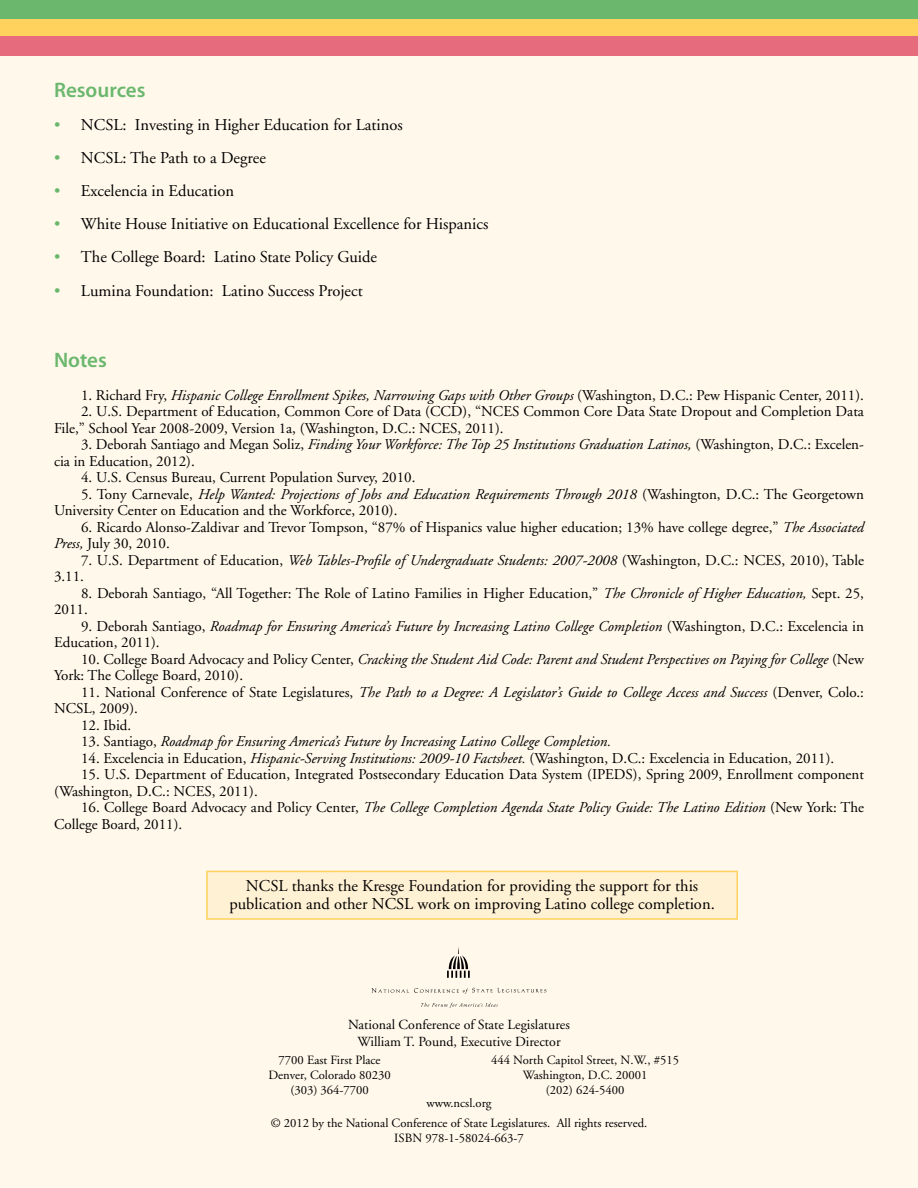
<style>
.page{position:relative;width:918px;height:1188px;background:#fff8eb}
.page>*{position:absolute;margin:0;border:0;box-sizing:border-box;transform-origin:0 0}
.t1{font:600 21px "Myriad Pro";color:#6ab76d}
.t2{font:16.5px/18.1px "Adobe Garamond";color:#000;text-align:center}
.t3{font:15px/16.5px "Adobe Garamond";color:#000}
.t4{font:italic 15px/16.5px "Adobe Garamond";color:#000}
.t5{font:13.95px/16.6px "Adobe Garamond";color:#000;text-align:center}
.t6{font:12.6px/15.1px "Adobe Garamond";color:#000;text-align:center}
.s1{color:#6ab76d}
.s2{font-style:normal}
.s3{font-style:italic}
</style>
<div class="page">
<div style="left:0;top:0;width:918px;height:19px;background:#6ab76d"></div>
<div style="left:0;top:19px;width:918px;height:20px;background:#ffd25d"></div>
<div style="left:0;top:36px;width:918px;height:19px;background:#e66c7d"></div>
<svg style="left:372px;top:988px;width:174px;height:6px"></svg>
<svg style="left:447px;top:947px;width:23px;height:31px"></svg>
<svg style="left:421px;top:1003px;width:77px;height:5px"></svg>
<div style="left:207px;top:871px;width:530px;height:48px;background:#fff1d3"></div>
<div style="left:206px;top:871px;width:532px;height:49px;border:2px solid #ffd25d"></div>
<h1 class="t1" style="left:54px;top:76px;width:93px">Resources</h1>
<p class="t2" style="left:54px;top:116px;width:350px"><span class="s1">•</span> NCSL: Investing in Higher Education for Latinos</p>
<p class="t2" style="left:54px;top:149px;width:213px"><span class="s1">•</span> NCSL: The Path to a Degree</p>
<p class="t2" style="left:54px;top:182px;width:182px"><span class="s1">•</span> Excelencia in Education</p>
<p class="t2" style="left:54px;top:215px;width:436px"><span class="s1">•</span> White House Initiative on Educational Excellence for Hispanics</p>
<p class="t2" style="left:54px;top:249px;width:325px"><span class="s1">•</span> The College Board: Latino State Policy Guide</p>
<p class="t2" style="left:54px;top:282px;width:310px"><span class="s1">•</span> Lumina Foundation: Latino Success Project</p>
<h1 class="t1" style="left:54px;top:346px;width:54px">Notes</h1>
<p class="t4" style="left:81px;top:387px;width:785px"><span class="s2">1. Richard Fry,</span> Hispanic College Enrollment Spikes, Narrowing Gaps with Other Groups <span class="s2">(Washington, D.C.: Pew Hispanic Center, 2011).</span></p>
<p class="t3" style="left:54px;top:404px;width:811px;text-indent:27px">2. U.S. Department of Education, Common Core of Data (CCD), “NCES Common Core Data State Dropout and Completion Data<br>File,” School Year 2008-2009, Version 1a, (Washington, D.C.: NCES, 2011).</p>
<p class="t3" style="left:54px;top:437px;width:811px;text-indent:27px">3. Deborah Santiago and Megan Soliz, <span class="s3">Finding Your Workforce: The Top 25 Institutions Graduation Latinos,</span> (Washington, D.C.: Excelen&shy;cia in Education, 2012).</p>
<p class="t3" style="left:81px;top:470px;width:336px">4. U.S. Census Bureau, Current Population Survey, 2010.</p>
<p class="t3" style="left:54px;top:486px;width:811px;text-indent:27px">5. Tony Carnevale, <span class="s3">Help Wanted: Projections of Jobs and Education Requirements Through 2018</span> (Washington, D.C.: The Georgetown<br>University Center on Education and the Workforce, 2010).</p>
<p class="t3" style="left:54px;top:519px;width:812px;text-indent:27px">6. Ricardo Alonso-Zaldivar and Trevor Tompson, “87% of Hispanics value higher education; 13% have college degree,” <span class="s3">The Associated<br>Press,</span> July 30, 2010.</p>
<p class="t3" style="left:54px;top:552px;width:812px;text-indent:27px">7. U.S. Department of Education, <span class="s3">Web Tables-Profile of Undergraduate Students: 2007-2008</span> (Washington, D.C.: NCES, 2010), Table<br>3.11.</p>
<p class="t3" style="left:54px;top:585px;width:811px;text-indent:27px">8. Deborah Santiago, “All Together: The Role of Latino Families in Higher Education,” <span class="s3">The Chronicle of Higher Education,</span> Sept. 25,<br>2011.</p>
<p class="t4" style="left:54px;top:618px;width:812px;text-indent:27px"><span class="s2">9. Deborah Santiago,</span> Roadmap for Ensuring America’s Future by Increasing Latino College Completion <span class="s2">(Washington, D.C.: Excelencia in<br>Education, 2011).</span></p>
<p class="t4" style="left:54px;top:651px;width:812px;text-indent:27px"><span class="s2">10. College Board Advocacy and Policy Center,</span> Cracking the Student Aid Code: Parent and Student Perspectives on Paying for College <span class="s2">(New<br>York: The College Board, 2010).</span></p>
<p class="t3" style="left:54px;top:684px;width:812px;text-indent:27px">11. National Conference of State Legislatures, <span class="s3">The Path to a Degree: A Legislator’s Guide to College Access and Success</span> (Denver, Colo.:<br>NCSL, 2009).</p>
<p class="t3" style="left:81px;top:717px;width:52px">12. Ibid.</p>
<p class="t4" style="left:81px;top:734px;width:532px"><span class="s2">13. Santiago,</span> Roadmap for Ensuring America’s Future by Increasing Latino College Completion.</p>
<p class="t3" style="left:81px;top:750px;width:755px">14. Excelencia in Education, <span class="s3">Hispanic-Serving Institutions: 2009-10 Factsheet.</span> (Washington, D.C.: Excelencia in Education, 2011).</p>
<p class="t3" style="left:54px;top:767px;width:812px;text-indent:27px">15. U.S. Department of Education, Integrated Postsecondary Education Data System (IPEDS), Spring 2009, Enrollment component (Washington, D.C.: NCES, 2011).</p>
<p class="t3" style="left:54px;top:800px;width:812px;text-indent:27px">16. College Board Advocacy and Policy Center, <span class="s3">The College Completion Agenda State Policy Guide: The Latino Edition</span> (New York: The<br>College Board, 2011).</p>
<p class="t2" style="left:229px;top:877px;width:487px">NCSL thanks the Kresge Foundation for providing the support for this publication and other NCSL work on improving Latino college completion.</p>
<p class="t5" style="left:348px;top:1017px;width:223px">National Conference of State Legislatures<br>William T. Pound, Executive Director</p>
<p class="t6" style="left:268px;top:1053px;width:124px">7700 East First Place<br>Denver, Colorado 80230 (303) 364-7700</p>
<p class="t6" style="left:491px;top:1053px;width:189px">444 North Capitol Street, N.W., #515<br>Washington, D.C. 20001<br>(202) 624-5400</p>
<p class="t6" style="left:426px;top:1096px;width:67px">www.ncsl.org</p>
<p class="t6" style="left:271px;top:1116px;width:378px">© 2012 by the National Conference of State Legislatures. All rights reserved.<br>ISBN 978-1-58024-663-7</p>
</div>
